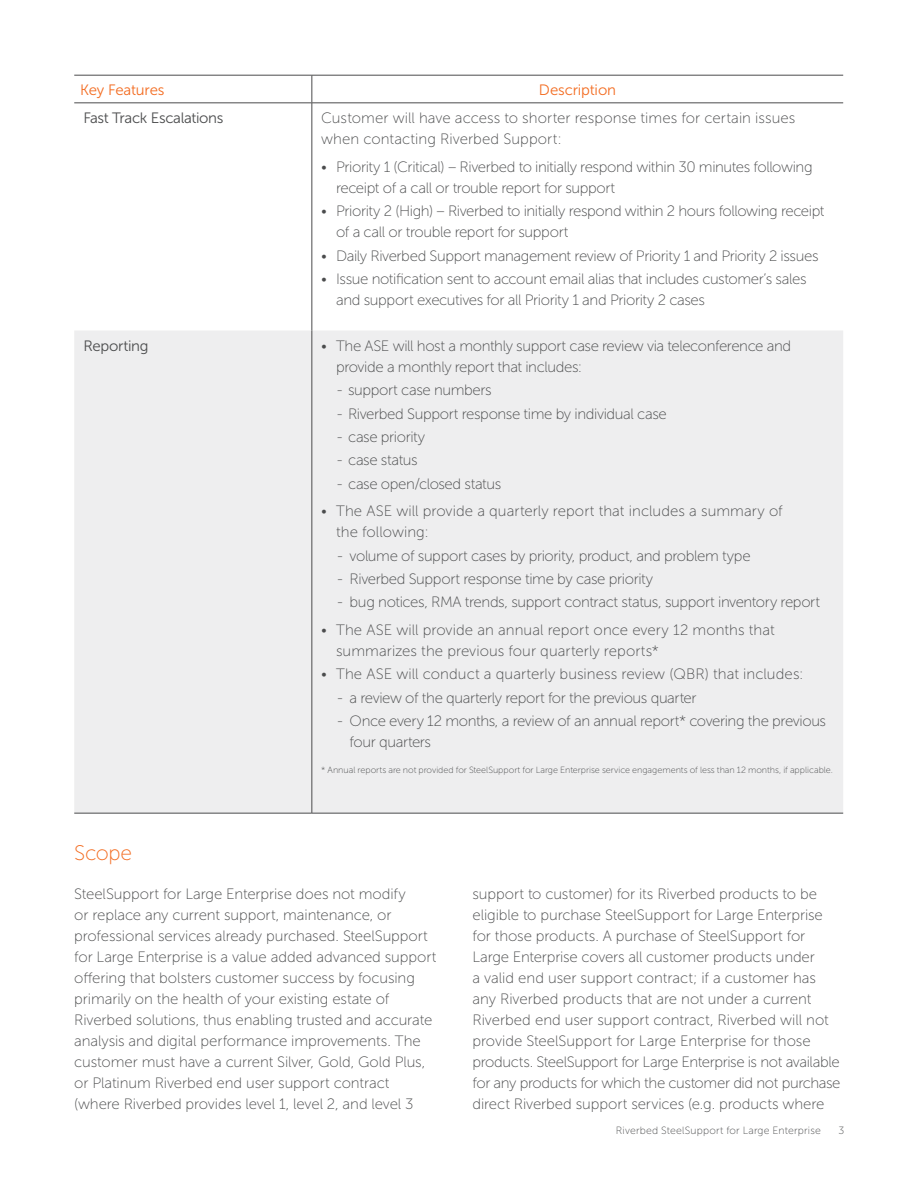
<style>
.page{position:relative;width:918px;height:1188px;background:#fff}
.page>*{position:absolute;margin:0;border:0;box-sizing:border-box;transform-origin:0 0}
.t1{font:21px "Museo Sans 100";letter-spacing:-.015em;color:#f36c21}
.t2{font:15px/21px "Museo Sans 100";letter-spacing:-.015em;color:#4b4c4d}
.t3{font:15px/21px "Museo Sans 100";letter-spacing:.005em;color:#4b4c4d}
.t4{font:15px "Museo Sans 300";letter-spacing:-.02em;color:#4b4c4d}
.t5{font:15px "Museo Sans 300";letter-spacing:-.01em;color:#f36c21}
.t6{font:10.5px "Museo Sans 100";letter-spacing:.02em;color:#4b4c4d}
.t7{font:9px "Museo Sans 100";color:#4b4c4d}
</style>
<div class="page">
<div style="left:74px;top:330px;width:769px;height:483px;background:#eeeeef"></div>
<hr style="left:74px;top:103px;width:238px;height:1px;background:#4b4c4d">
<hr style="left:312px;top:103px;width:531px;height:1px;background:#4b4c4d">
<svg style="left:312px;top:76px;width:1px;height:27px"></svg>
<hr style="left:312px;top:103px;width:1px;height:227px;background:#4b4c4d">
<hr style="left:312px;top:330px;width:1px;height:483px;background:#4b4c4d">
<hr style="left:74px;top:75px;width:238px;height:1px;background:#4b4c4d">
<hr style="left:312px;top:75px;width:531px;height:1px;background:#4b4c4d">
<hr style="left:74px;top:813px;width:238px;height:1px;background:#4b4c4d">
<hr style="left:312px;top:813px;width:531px;height:1px;background:#4b4c4d">
<p class="t5" style="left:80px;top:81px;width:86px">Key Features</p>
<p class="t5" style="left:539px;top:81px;width:79px">Description</p>
<p class="t4" style="left:83px;top:110px;width:142px">Fast Track Escalations</p>
<p class="t3" style="left:321px;top:108px;width:476px">Customer will have access to shorter response times for certain issues when contacting Riverbed Support:</p>
<p class="t2" style="left:336px;top:157px;width:478px;text-indent:-15px">• Priority 1 (Critical) – Riverbed to initially respond within 30 minutes following receipt of a call or trouble report for support</p>
<p class="t2" style="left:336px;top:201px;width:490px;text-indent:-15px">• Priority 2 (High) – Riverbed to initially respond within 2 hours following receipt of a call or trouble report for support</p>
<p class="t2" style="left:321px;top:245px;width:499px">• Daily Riverbed Support management review of Priority 1 and Priority 2 issues</p>
<p class="t2" style="left:336px;top:269px;width:472px;text-indent:-15px">• Issue notification sent to account email alias that includes customer’s sales and support executives for all Priority 1 and Priority 2 cases</p>
<p class="t4" style="left:83px;top:338px;width:66px">Reporting</p>
<p class="t2" style="left:336px;top:336px;width:457px;text-indent:-15px">• The ASE will host a monthly support case review via teleconference and provide a monthly report that includes:</p>
<p class="t2" style="left:337px;top:380px;width:156px">- support case numbers</p>
<p class="t2" style="left:337px;top:403px;width:331px">- Riverbed Support response time by individual case</p>
<p class="t2" style="left:337px;top:426px;width:89px">- case priority</p>
<p class="t2" style="left:337px;top:450px;width:82px">- case status</p>
<p class="t2" style="left:337px;top:473px;width:166px">- case open/closed status</p>
<p class="t3" style="left:336px;top:501px;width:448px;text-indent:-15px">• The ASE will provide a quarterly report that includes a summary of the following:</p>
<p class="t2" style="left:338px;top:545px;width:415px">- volume of support cases by priority, product, and problem type</p>
<p class="t2" style="left:338px;top:569px;width:317px">- Riverbed Support response time by case priority</p>
<p class="t2" style="left:338px;top:592px;width:484px">- bug notices, RMA trends, support contract status, support inventory report</p>
<p class="t3" style="left:336px;top:620px;width:440px;text-indent:-15px">• The ASE will provide an annual report once every 12 months that summarizes the previous four quarterly reports*</p>
<p class="t3" style="left:321px;top:664px;width:484px">• The ASE will conduct a quarterly business review (QBR) that includes:</p>
<p class="t2" style="left:338px;top:687px;width:361px">- a review of the quarterly report for the previous quarter</p>
<p class="t2" style="left:350px;top:711px;width:478px;text-indent:-12px">- Once every 12 months, a review of an annual report* covering the previous four quarters</p>
<p class="t7" style="left:321px;top:765px;width:513px">* Annual reports are not provided for SteelSupport for Large Enterprise service engagements of less than 12 months, if applicable.</p>
<h1 class="t1" style="left:74px;top:842px;width:60px">Scope</h1>
<p class="t2" style="left:74px;top:884px;width:364px">SteelSupport for Large Enterprise does not modify<br>or replace any current support, maintenance, or professional services already purchased. SteelSupport for Large Enterprise is a value added advanced support offering that bolsters customer success by focusing primarily on the health of your existing estate of Riverbed solutions, thus enabling trusted and accurate analysis and digital performance improvements. The customer must have a current Silver, Gold, Gold Plus, or Platinum Riverbed end user support contract (where Riverbed provides level 1, level 2, and level 3</p>
<p class="t2" style="left:472px;top:884px;width:369px">support to customer) for its Riverbed products to be eligible to purchase SteelSupport for Large Enterprise for those products. A purchase of SteelSupport for Large Enterprise covers all customer products under<br>a valid end user support contract; if a customer has any Riverbed products that are not under a current Riverbed end user support contract, Riverbed will not provide SteelSupport for Large Enterprise for those products. SteelSupport for Large Enterprise is not available for any products for which the customer did not purchase direct Riverbed support services (e.g. products where</p>
<p class="t6" style="left:616px;top:1125px;width:207px">Riverbed SteelSupport for Large Enterprise</p>
<p class="t6" style="left:838px;top:1125px;width:7px">3</p>
</div>
